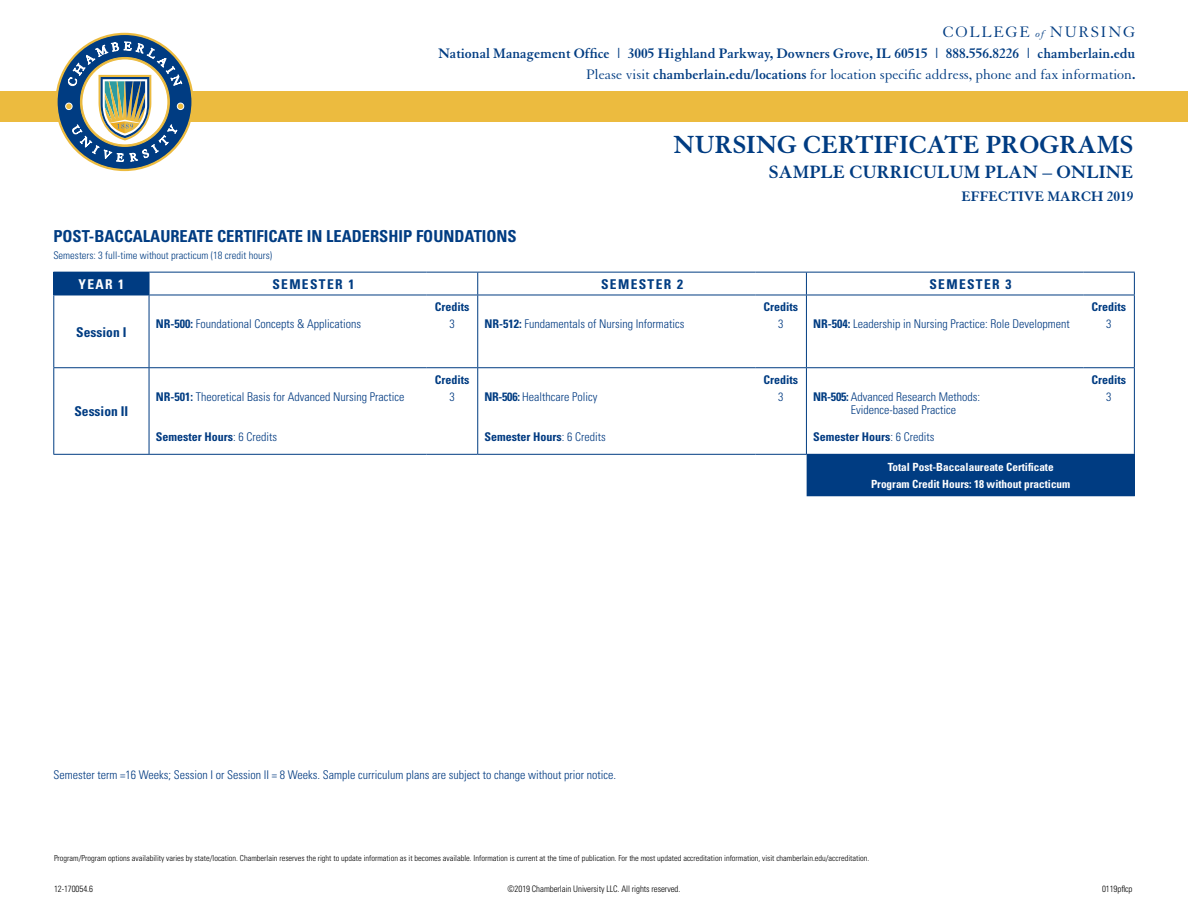
<style>
.page{position:relative;width:1188px;height:918px;background:#fff}
.page>*{position:absolute;margin:0;border:0;box-sizing:border-box;transform-origin:0 0}
.t1{font:700 27px "Granjon LT Std";color:#003c82}
.t2{font:700 19.5px "Granjon LT Std";color:#003c82}
.t3{font:700 condensed 16.5px "Univers";color:#003c82}
.t4{font:16.5px "Granjon LT Std";letter-spacing:.1em;color:#003c82}
.t5{font:700 15px/21px "Granjon LT Std";color:#003c82;text-align:right}
.t6{font:700 condensed 13.5px "Univers";letter-spacing:.1em;color:#003c82}
.t7{font:700 condensed 13.5px "Univers";color:#003c82}
.t8{font:700 condensed 13.5px "Univers";color:#fff}
.t9{font:300 condensed 12px/13.5px "Univers";color:#013a81}
.t10{font:700 condensed 12px "Univers";color:#013a81}
.t11{font:700 condensed 12px "Univers";color:#003c82}
.t12{font:700 condensed 11.25px/16.5px "Univers";color:#fff;text-align:center}
.t13{font:300 condensed 10.5px "Univers";color:#003c82}
.t14{font:300 condensed 9px "Univers";letter-spacing:-.005em;color:#000}
.t15{font:300 condensed 8.25px "Univers";color:#000}
.s1{font-style:italic;font-size:10.5px}
.s2{font-weight:400}
.s3{font-weight:700;color:#003c82}
.s4{font-weight:300}
</style>
<div class="page">
<div style="left:0;top:92px;width:1188px;height:30px;background:#ecbb3f"></div>
<svg style="left:55px;top:32px;width:139px;height:139px"></svg>
<div style="left:54px;top:272px;width:95px;height:23px;background:#003c82"></div>
<svg style="left:53px;top:273px;width:1px;height:22px"></svg>
<hr style="left:53px;top:272px;width:96px;height:1px;background:#003c82">
<svg style="left:149px;top:273px;width:1px;height:22px"></svg>
<hr style="left:149px;top:272px;width:277px;height:1px;background:#003c82">
<hr style="left:426px;top:272px;width:52px;height:1px;background:#003c82">
<svg style="left:477px;top:273px;width:1px;height:22px"></svg>
<hr style="left:478px;top:272px;width:278px;height:1px;background:#003c82">
<hr style="left:756px;top:272px;width:50px;height:1px;background:#003c82">
<svg style="left:806px;top:273px;width:1px;height:22px"></svg>
<hr style="left:806px;top:272px;width:277px;height:1px;background:#003c82">
<hr style="left:1083px;top:272px;width:52px;height:1px;background:#003c82">
<svg style="left:1134px;top:273px;width:1px;height:22px"></svg>
<hr style="left:53px;top:295px;width:1px;height:72px;background:#003c82">
<hr style="left:53px;top:295px;width:96px;height:1px;background:#003c82">
<hr style="left:149px;top:295px;width:1px;height:72px;background:#003c82">
<hr style="left:149px;top:295px;width:277px;height:1px;background:#003c82">
<hr style="left:426px;top:295px;width:52px;height:1px;background:#003c82">
<hr style="left:477px;top:295px;width:1px;height:72px;background:#003c82">
<hr style="left:478px;top:295px;width:278px;height:1px;background:#003c82">
<hr style="left:756px;top:295px;width:50px;height:1px;background:#003c82">
<hr style="left:806px;top:295px;width:1px;height:72px;background:#003c82">
<hr style="left:806px;top:295px;width:277px;height:1px;background:#003c82">
<hr style="left:1083px;top:295px;width:52px;height:1px;background:#003c82">
<hr style="left:1134px;top:295px;width:1px;height:72px;background:#003c82">
<hr style="left:53px;top:368px;width:1px;height:86px;background:#003c82">
<hr style="left:53px;top:367px;width:96px;height:1px;background:#003c82">
<hr style="left:53px;top:454px;width:96px;height:1px;background:#003c82">
<hr style="left:149px;top:368px;width:1px;height:86px;background:#003c82">
<hr style="left:149px;top:367px;width:277px;height:1px;background:#003c82">
<hr style="left:149px;top:454px;width:277px;height:1px;background:#003c82">
<hr style="left:426px;top:367px;width:52px;height:1px;background:#003c82">
<hr style="left:426px;top:454px;width:52px;height:1px;background:#003c82">
<hr style="left:477px;top:368px;width:1px;height:86px;background:#003c82">
<hr style="left:478px;top:367px;width:278px;height:1px;background:#003c82">
<hr style="left:478px;top:454px;width:278px;height:1px;background:#003c82">
<hr style="left:756px;top:367px;width:50px;height:1px;background:#003c82">
<hr style="left:756px;top:454px;width:50px;height:1px;background:#003c82">
<hr style="left:806px;top:368px;width:1px;height:86px;background:#003c82">
<hr style="left:806px;top:367px;width:277px;height:1px;background:#003c82">
<hr style="left:806px;top:454px;width:277px;height:1px;background:#003c82">
<hr style="left:1083px;top:367px;width:52px;height:1px;background:#003c82">
<hr style="left:1134px;top:368px;width:1px;height:86px;background:#003c82">
<div style="left:807px;top:455px;width:327px;height:41px;background:#003c82"></div>
<h3 class="t4" style="left:943px;top:23px;width:194px">COLLEGE <span class="s1">of</span> NURSING</h3>
<p class="t5" style="left:438px;top:43px;width:699px">National Management Office | 3005 Highland Parkway, Downers Grove, IL 60515 | 888.556.8226 | chamberlain.edu<br><span class="s2">Please visit</span> chamberlain.edu/locations <span class="s2">for location specific address, phone and fax information</span>.</p>
<h1 class="t1" style="left:673px;top:130px;width:462px">NURSING CERTIFICATE PROGRAMS</h1>
<h2 class="t2" style="left:769px;top:161px;width:366px">SAMPLE CURRICULUM PLAN – ONLINE</h2>
<p class="t5" style="left:961px;top:186px;width:173px">EFFECTIVE MARCH 2019</p>
<h3 class="t3" style="left:53px;top:226px;width:465px">POST-BACCALAUREATE CERTIFICATE IN LEADERSHIP FOUNDATIONS</h3>
<p class="t13" style="left:53px;top:249px;width:220px">Semesters: 3 full-time without practicum (18 credit hours)</p>
<p class="t8" style="left:79px;top:276px;width:47px">YEAR 1</p>
<p class="t6" style="left:272px;top:276px;width:83px">SEMESTER 1</p>
<p class="t6" style="left:601px;top:276px;width:83px">SEMESTER 2</p>
<p class="t6" style="left:929px;top:276px;width:83px">SEMESTER 3</p>
<p class="t7" style="left:76px;top:324px;width:52px">Session I</p>
<p class="t11" style="left:435px;top:299px;width:36px">Credits</p>
<p class="t9" style="left:449px;top:317px;width:7px">3</p>
<p class="t9" style="left:484px;top:317px;width:201px"><span class="s3">NR-512:</span> Fundamentals of Nursing Informatics</p>
<p class="t11" style="left:764px;top:299px;width:36px">Credits</p>
<p class="t9" style="left:778px;top:317px;width:7px">3</p>
<p class="t9" style="left:813px;top:317px;width:258px"><span class="s3">NR-504:</span> Leadership in Nursing Practice: Role Development</p>
<p class="t9" style="left:156px;top:317px;width:207px"><span class="s3">NR-500:</span> Foundational Concepts &amp; Applications</p>
<p class="t7" style="left:74px;top:403px;width:55px">Session II</p>
<p class="t9" style="left:156px;top:390px;width:250px"><span class="s3">NR-501:</span> Theoretical Basis for Advanced Nursing Practice</p>
<p class="t10" style="left:156px;top:430px;width:123px">Semester Hours<span class="s4">: 6 Credits</span></p>
<p class="t11" style="left:435px;top:372px;width:36px">Credits</p>
<p class="t9" style="left:449px;top:389px;width:7px">3</p>
<p class="t9" style="left:484px;top:390px;width:114px"><span class="s3">NR-506:</span> Healthcare Policy</p>
<p class="t10" style="left:484px;top:430px;width:123px">Semester Hours<span class="s4">: 6 Credits</span></p>
<p class="t11" style="left:764px;top:372px;width:36px">Credits</p>
<p class="t9" style="left:778px;top:389px;width:7px">3</p>
<p class="t9" style="left:851px;top:390px;width:131px;text-indent:-38px"><span class="s3">NR-505:</span> Advanced Research Methods:<br>Evidence-based Practice</p>
<p class="t10" style="left:813px;top:430px;width:123px">Semester Hours<span class="s4">: 6 Credits</span></p>
<p class="t12" style="left:871px;top:459px;width:201px">Total Post-Baccalaureate Certificate<br>Program Credit Hours: 18 without practicum</p>
<p class="t11" style="left:1092px;top:299px;width:36px">Credits</p>
<p class="t9" style="left:1106px;top:317px;width:7px">3</p>
<p class="t11" style="left:1092px;top:372px;width:36px">Credits</p>
<p class="t9" style="left:1106px;top:389px;width:7px">3</p>
<p class="t9" style="left:53px;top:768px;width:564px">Semester term =16 Weeks; Session I or Session II = 8 Weeks. Sample curriculum plans are subject to change without prior notice.</p>
<p class="t15" style="left:54px;top:853px;width:817px">Program/Program options availability varies by state/location. Chamberlain reserves the right to update information as it becomes available. Information is current at the time of publication. For the most updated accreditation information, visit chamberlain.edu/accreditation.</p>
<p class="t14" style="left:54px;top:883px;width:41px">12-170054.6</p>
<p class="t14" style="left:508px;top:883px;width:174px">©2019 Chamberlain University LLC. All rights reserved.</p>
<p class="t14" style="left:1102px;top:883px;width:32px">0119pflcp</p>
</div>
